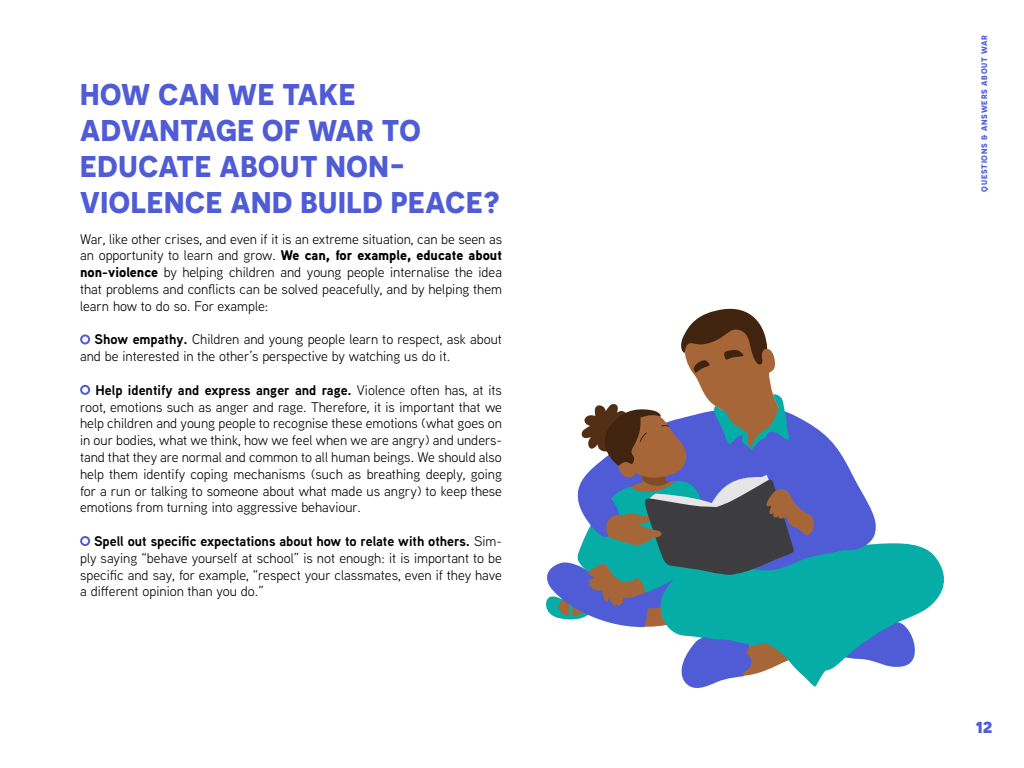
<style>
.page{position:relative;width:1024px;height:768px;background:#fff}
.page>*{position:absolute;margin:0;border:0;box-sizing:border-box;transform-origin:0 0}
.t1{font:700 30px/36px "Novecentosans";letter-spacing:.02em;color:#4f5cd6}
.t2{font:700 20px "Novecentosans";color:#4f5cd6}
.t3{font:14px/16.8px "Aaux Next";color:#000;text-align:justify}
.t4{font:700 8px "Novecentosans";letter-spacing:.1em;color:#4f5cd6}
.s1{font-weight:900}
.s2{font-weight:700}
</style>
<div class="page">
<div style="left:80px;top:334px;width:10px;height:10px;border:2px solid #4f5cd6;border-radius:50%"></div>
<div style="left:80px;top:385px;width:10px;height:10px;border:2px solid #4f5cd6;border-radius:50%"></div>
<div style="left:80px;top:536px;width:10px;height:10px;border:2px solid #4f5cd6;border-radius:50%"></div>
<svg style="left:919px;top:546px;width:25px;height:67px;fill:#05ada6"></svg>
<svg style="left:546px;top:308px;width:373px;height:380px"></svg>
<h1 class="t1" style="left:80px;top:75px;width:421px">HOW CAN WE TAKE<br>ADVANTAGE OF WAR TO<br>EDUCATE ABOUT NON-<br>VIOLENCE AND BUILD PEACE?</h1>
<p class="t3" style="left:80px;top:230px;width:423px">War, like other crises, and even if it is an extreme situation, can be seen as an opportunity to learn and grow. <span class="s1">We can, for example, educate about non-violence</span> by helping children and young people internalise the idea that problems and conflicts can be solved peacefully, and by helping them learn how to do so. For example:</p>
<p class="t3" style="left:80px;top:331px;width:423px;text-indent:15px"><span class="s2">Show empathy.</span> Children and young people learn to respect, ask about and be interested in the other’s perspective by watching us do it.</p>
<p class="t3" style="left:80px;top:381px;width:423px;text-indent:15px"><span class="s2">Help identify and express anger and rage.</span> Violence often has, at its root, emotions such as anger and rage. Therefore, it is important that we help children and young people to recognise these emotions (what goes on in our bodies, what we think, how we feel when we are angry) and unders&shy;tand that they are normal and common to all human beings. We should also help them identify coping mechanisms (such as breathing deeply, going for a run or talking to someone about what made us angry) to keep these emotions from turning into aggressive behaviour.</p>
<p class="t3" style="left:80px;top:532px;width:423px;text-indent:14px"><span class="s2">Spell out specific expectations about how to relate with others.</span> Sim&shy;ply saying “behave yourself at school” is not enough: it is important to be specific and say, for example, “respect your classmates, even if they have a different opinion than you do.”</p>
<p class="t4" style="left:980px;top:192px;width:158px;rotate:-90deg">QUESTIONS &amp; ANSWERS ABOUT WAR</p>
<h2 class="t2" style="left:975px;top:714px;width:19px">12</h2>
</div>
